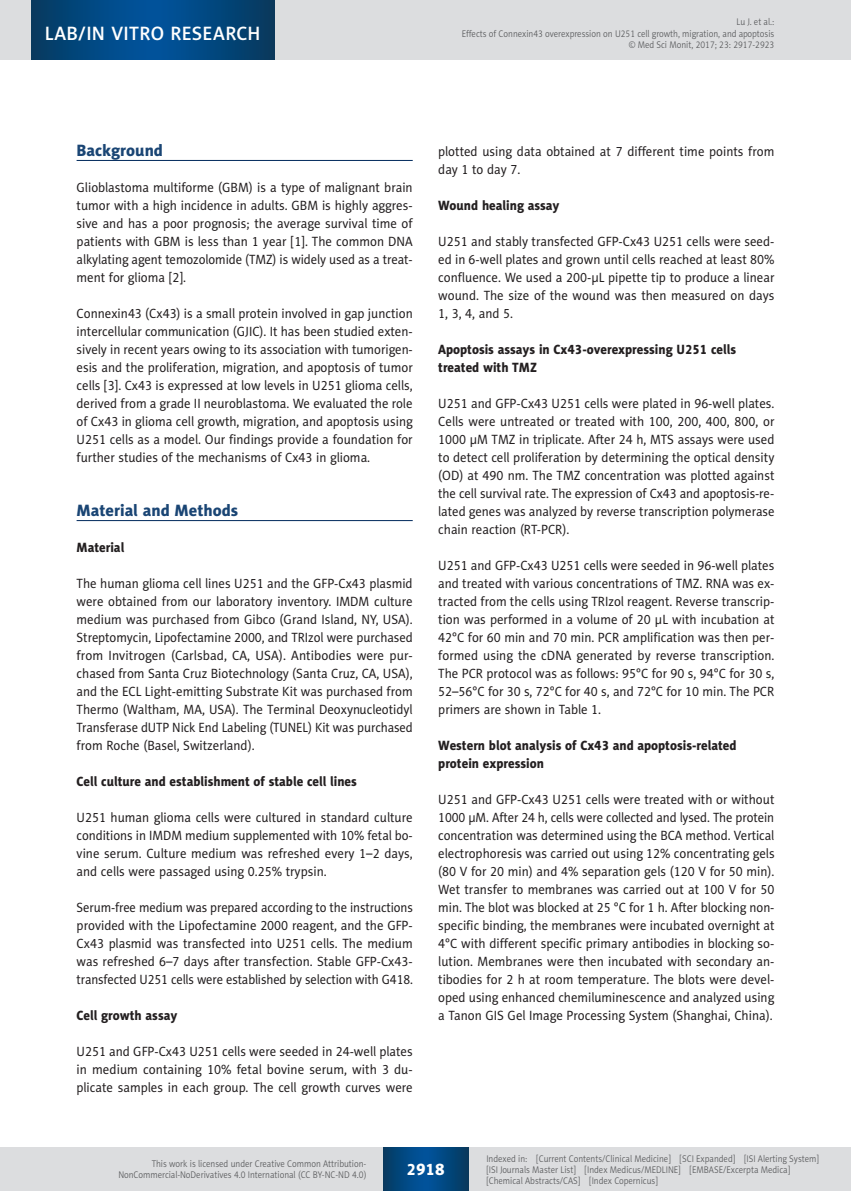
<style>
.page{position:relative;width:851px;height:1191px;background:#fff}
.page>*{position:absolute;margin:0;border:0;box-sizing:border-box;transform-origin:0 0}
.t1{font:19.5px "Naomi Sans EFN Medium";letter-spacing:.015em;color:#fff}
.MSM_Headline_1{font:16.5px "Naomi Sans EFN Heavy";color:#1a4574}
.t2{font:16.5px "Naomi Sans EFN Heavy";color:#fff}
.MSM_Body{font:13.5px/18px "Naomi Sans EFN";color:#231f20;text-align:justify;scale:.95 1}
.MSM_Body-2{font:13.5px/18px "Naomi Sans EFN";color:#231f20;text-align:justify;scale:.93 1}
.MSM_Headline_2{font:13.5px/18px "Naomi Sans EFN Heavy";color:#231f20;scale:.95 1}
.MSM_pagina_sygnatura{font:9.75px/11.2px "Naomi Sans EFN Light";color:#57585a;scale:.9 1}
.MSM_pagina_zywa{font:9.75px/11.2px "Naomi Sans EFN Light";color:#57585a;text-align:right;scale:.9 1}
</style>
<div class="page">
<hr style="left:77px;top:160px;width:335px;height:1px;background:#00295c">
<hr style="left:77px;top:520px;width:335px;height:1px;background:#00295c">
<div style="left:0;top:1148px;width:850px;height:43px;background:#dcdddf"></div>
<svg style="left:383px;top:1147px;width:85px;height:43px;background:#02477e"></svg>
<div style="left:0;top:0;width:850px;height:60px;background:#dcdddf"></div>
<hr style="left:850px;top:0;width:1px;height:60px;background:#dcdddf">
<svg style="left:32px;top:0;width:242px;height:60px;background:#02477f"></svg>
<h1 class="t1" style="left:45px;top:22px;width:217px">LAB/IN VITRO RESEARCH</h1>
<p class="MSM_pagina_zywa" style="left:461px;top:16px;width:349px">Lu J. et al.:<br>Effects of Connexin43 overexpression on U251 cell growth, migration, and apoptosis</p>
<p class="MSM_pagina_sygnatura" style="left:628px;top:39px;width:163px">© Med Sci Monit, 2017; 23: 2917-2923</p>
<p class="MSM_Headline_1" style="left:77px;top:140px;width:88px">Background</p>
<p class="MSM_Body" style="left:77px;top:178px;width:355px">Glioblastoma multiforme (GBM) is a type of malignant brain tumor with a high incidence in adults. GBM is highly aggres&shy;sive and has a poor prognosis; the average survival time of patients with GBM is less than 1 year [1]. The common DNA alkylating agent temozolomide (TMZ) is widely used as a treat&shy;ment for glioma [2].</p>
<p class="MSM_Body" style="left:77px;top:304px;width:355px">Connexin43 (Cx43) is a small protein involved in gap junction intercellular communication (GJIC). It has been studied exten&shy;sively in recent years owing to its association with tumorigen&shy;esis and the proliferation, migration, and apoptosis of tumor cells [3]. Cx43 is expressed at low levels in U251 glioma cells, derived from a grade II neuroblastoma. We evaluated the role of Cx43 in glioma cell growth, migration, and apoptosis using U251 cells as a model. Our findings provide a foundation for further studies of the mechanisms of Cx43 in glioma.</p>
<p class="MSM_Headline_1" style="left:77px;top:500px;width:163px">Material and Methods</p>
<p class="MSM_Headline_2" style="left:77px;top:538px;width:52px">Material</p>
<p class="MSM_Body" style="left:77px;top:574px;width:355px">The human glioma cell lines U251 and the GFP-Cx43 plasmid were obtained from our laboratory inventory. IMDM culture medium was purchased from Gibco (Grand Island, NY, USA).<br>Streptomycin, Lipofectamine 2000, and TRIzol were purchased from Invitrogen (Carlsbad, CA, USA). Antibodies were pur&shy;chased from Santa Cruz Biotechnology (Santa Cruz, CA, USA), and the ECL Light-emitting Substrate Kit was purchased from Thermo (Waltham, MA, USA). The Terminal Deoxynucleotidyl Transferase dUTP Nick End Labeling (TUNEL) Kit was purchased from Roche (Basel, Switzerland).</p>
<p class="MSM_Headline_2" style="left:77px;top:772px;width:296px">Cell culture and establishment of stable cell lines</p>
<p class="MSM_Body" style="left:77px;top:808px;width:355px">U251 human glioma cells were cultured in standard culture conditions in IMDM medium supplemented with 10% fetal bo&shy;vine serum. Culture medium was refreshed every 1–2 days, and cells were passaged using 0.25% trypsin.</p>
<p class="MSM_Body-2" style="left:77px;top:898px;width:363px">Serum-free medium was prepared according to the instructions provided with the Lipofectamine 2000 reagent, and the GFP-Cx43 plasmid was transfected into U251 cells. The medium was refreshed 6–7 days after transfection. Stable GFP-Cx43- transfected U251 cells were established by selection with G418.</p>
<p class="MSM_Headline_2" style="left:77px;top:1006px;width:108px">Cell growth assay</p>
<p class="MSM_Body" style="left:77px;top:1042px;width:355px">U251 and GFP-Cx43 U251 cells were seeded in 24-well plates in medium containing 10% fetal bovine serum, with 3 du&shy;plicate samples in each group. The cell growth curves were</p>
<p class="MSM_Body" style="left:438px;top:142px;width:355px">plotted using data obtained at 7 different time points from day 1 to day 7.</p>
<p class="MSM_Headline_2" style="left:438px;top:196px;width:129px">Wound healing assay</p>
<p class="MSM_Body" style="left:438px;top:232px;width:355px">U251 and stably transfected GFP-Cx43 U251 cells were seed&shy;ed in 6-well plates and grown until cells reached at least 80% confluence. We used a 200-μL pipette tip to produce a linear wound. The size of the wound was then measured on days 1, 3, 4, and 5.</p>
<p class="MSM_Headline_2" style="left:438px;top:340px;width:315px">Apoptosis assays in Cx43-overexpressing U251 cells treated with TMZ</p>
<p class="MSM_Body" style="left:438px;top:394px;width:355px">U251 and GFP-Cx43 U251 cells were plated in 96-well plates.<br>Cells were untreated or treated with 100, 200, 400, 800, or 1000 μM TMZ in triplicate. After 24 h, MTS assays were used to detect cell proliferation by determining the optical density (OD) at 490 nm. The TMZ concentration was plotted against the cell survival rate. The expression of Cx43 and apoptosis-re&shy;lated genes was analyzed by reverse transcription polymerase chain reaction (RT-PCR).</p>
<p class="MSM_Body" style="left:438px;top:556px;width:355px">U251 and GFP-Cx43 U251 cells were seeded in 96-well plates and treated with various concentrations of TMZ. RNA was ex&shy;tracted from the cells using TRIzol reagent. Reverse transcrip&shy;tion was performed in a volume of 20 μL with incubation at 42°C for 60 min and 70 min. PCR amplification was then per&shy;formed using the cDNA generated by reverse transcription.<br>The PCR protocol was as follows: 95°C for 90 s, 94°C for 30 s, 52–56°C for 30 s, 72°C for 40 s, and 72°C for 10 min. The PCR primers are shown in Table 1.</p>
<p class="MSM_Headline_2" style="left:438px;top:736px;width:315px">Western blot analysis of Cx43 and apoptosis-related protein expression</p>
<p class="MSM_Body" style="left:438px;top:790px;width:355px">U251 and GFP-Cx43 U251 cells were treated with or without 1000 μM. After 24 h, cells were collected and lysed. The protein concentration was determined using the BCA method. Vertical electrophoresis was carried out using 12% concentrating gels (80 V for 20 min) and 4% separation gels (120 V for 50 min).<br>Wet transfer to membranes was carried out at 100 V for 50 min. The blot was blocked at 25 °C for 1 h. After blocking non&shy;specific binding, the membranes were incubated overnight at 4°C with different specific primary antibodies in blocking so&shy;lution. Membranes were then incubated with secondary an&shy;tibodies for 2 h at room temperature. The blots were devel&shy;oped using enhanced chemiluminescence and analyzed using a Tanon GIS Gel Image Processing System (Shanghai, China).</p>
<p class="MSM_pagina_sygnatura" style="left:118px;top:1158px;width:277px;text-align:right">This work is licensed under Creative Common Attribution-<br>NonCommercial-NoDerivatives 4.0 International (CC BY-NC-ND 4.0)</p>
<p class="t2" style="left:406px;top:1159px;width:40px">2918</p>
<p class="MSM_pagina_sygnatura" style="left:486px;top:1152px;width:371px">Indexed in: [Current Contents/Clinical Medicine] [SCI Expanded] [ISI Alerting System] [ISI Journals Master List] [Index Medicus/MEDLINE] [EMBASE/Excerpta Medica] [Chemical Abstracts/CAS] [Index Copernicus]</p>
</div>
